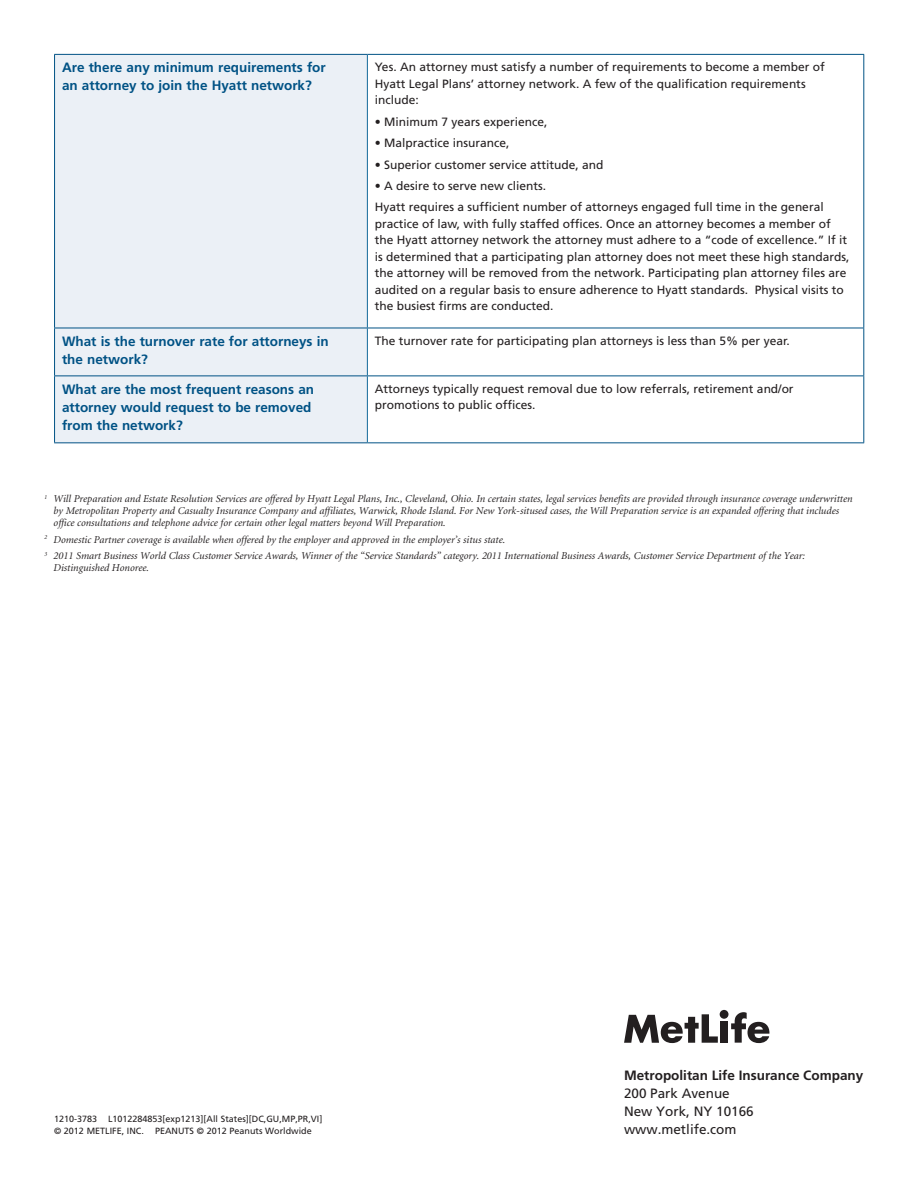
<style>
.page{position:relative;width:918px;height:1188px;background:#fff}
.page>*{position:absolute;margin:0;border:0;box-sizing:border-box;transform-origin:0 0}
.Table_Side_Heads_BL{font:700 13.5px/18px "Frutiger";color:#005285}
.t1{font:13.5px "Frutiger";color:#231f20}
.t2{font:700 13.5px "Frutiger";color:#231f20}
.Table_Text{font:12px/16.5px "Frutiger";color:#231f20}
.Footnotes{font:italic 10.5px/12px "Minion";color:#231f20}
._9_back_slug{font:9px "Frutiger";color:#231f20}
</style>
<div class="page">
<svg style="left:731px;top:1012px;width:38px;height:31px"></svg>
<svg style="left:624px;top:1014px;width:94px;height:29px"></svg>
<div style="left:720px;top:1021px;width:8px;height:22px;background:#231f20"></div>
<div style="left:720px;top:1010px;width:9px;height:9px;background:#231f20;border-radius:50%"></div>
<div style="left:55px;top:55px;width:312px;height:387px;background:#ebf0f6"></div>
<hr style="left:54px;top:54px;width:313px;height:1px;background:#005285">
<hr style="left:54px;top:55px;width:1px;height:273px;background:#005285">
<hr style="left:367px;top:54px;width:497px;height:1px;background:#005285">
<hr style="left:863px;top:55px;width:1px;height:273px;background:#005285">
<hr style="left:54px;top:328px;width:313px;height:1px;background:#005285">
<hr style="left:54px;top:328px;width:1px;height:48px;background:#005285">
<hr style="left:367px;top:328px;width:497px;height:1px;background:#005285">
<hr style="left:863px;top:328px;width:1px;height:48px;background:#005285">
<hr style="left:54px;top:376px;width:313px;height:1px;background:#005285">
<hr style="left:54px;top:376px;width:1px;height:66px;background:#005285">
<hr style="left:367px;top:376px;width:497px;height:1px;background:#005285">
<hr style="left:863px;top:376px;width:1px;height:66px;background:#005285">
<hr style="left:54px;top:442px;width:313px;height:1px;background:#005285">
<hr style="left:367px;top:442px;width:497px;height:1px;background:#005285">
<hr style="left:367px;top:55px;width:1px;height:273px;background:#116999">
<hr style="left:367px;top:328px;width:1px;height:48px;background:#116999">
<hr style="left:367px;top:376px;width:1px;height:66px;background:#116999">
<p class="Table_Side_Heads_BL" style="left:62px;top:59px;width:265px">Are there any minimum requirements for an attorney to join the Hyatt network?</p>
<p class="Table_Text" style="left:375px;top:59px;width:451px">Yes. An attorney must satisfy a number of requirements to become a member of<br>Hyatt Legal Plans’ attorney network. A few of the qualification requirements include:</p>
<p class="Table_Text" style="left:375px;top:113px;width:174px">• Minimum 7 years experience,</p>
<p class="Table_Text" style="left:375px;top:135px;width:136px">• Malpractice insurance,</p>
<p class="Table_Text" style="left:375px;top:156px;width:230px">• Superior customer service attitude, and</p>
<p class="Table_Text" style="left:375px;top:177px;width:173px">• A desire to serve new clients.</p>
<p class="Table_Text" style="left:375px;top:199px;width:476px">Hyatt requires a sufficient number of attorneys engaged full time in the general practice of law, with fully staffed offices. Once an attorney becomes a member of the Hyatt attorney network the attorney must adhere to a “code of excellence.” If it is determined that a participating plan attorney does not meet these high standards, the attorney will be removed from the network. Participating plan attorney files are audited on a regular basis to ensure adherence to Hyatt standards. Physical visits to the busiest firms are conducted.</p>
<p class="Table_Side_Heads_BL" style="left:62px;top:332px;width:268px">What is the turnover rate for attorneys in the network?</p>
<p class="Table_Text" style="left:375px;top:332px;width:417px">The turnover rate for participating plan attorneys is less than 5% per year.</p>
<p class="Table_Side_Heads_BL" style="left:62px;top:380px;width:254px">What are the most frequent reasons an attorney would request to be removed from the network?</p>
<p class="Table_Text" style="left:375px;top:380px;width:420px">Attorneys typically request removal due to low referrals, retirement and/or promotions to public offices.</p>
<p class="Footnotes" style="left:53px;top:493px;width:800px;text-indent:-9px"><sup>1</sup> Will Preparation and Estate Resolution Services are offered by Hyatt Legal Plans, Inc., Cleveland, Ohio. In certain states, legal services benefits are provided through insurance coverage underwritten by Metropolitan Property and Casualty Insurance Company and affiliates, Warwick, Rhode Island. For New York-sitused cases, the Will Preparation service is an expanded offering that includes office consultations and telephone advice for certain other legal matters beyond Will Preparation.</p>
<p class="Footnotes" style="left:44px;top:534px;width:462px"><sup>2</sup> Domestic Partner coverage is available when offered by the employer and approved in the employer’s situs state.</p>
<p class="Footnotes" style="left:53px;top:550px;width:753px;text-indent:-9px"><sup>3</sup> 2011 Smart Business World Class Customer Service Awards, Winner of the “Service Standards” category. 2011 International Business Awards, Customer Service Department of the Year:<br>Distinguished Honoree.</p>
<p class="_9_back_slug" style="left:54px;top:1114px;width:270px">1210-3783 L1012284853[exp1213][All States][DC,GU,MP,PR,VI]</p>
<p class="_9_back_slug" style="left:54px;top:1126px;width:259px">© 2012 METLIFE, INC. PEANUTS © 2012 Peanuts Worldwide</p>
<p class="t2" style="left:624px;top:1067px;width:241px">Metropolitan Life Insurance Company</p>
<p class="t1" style="left:624px;top:1085px;width:107px">200 Park Avenue</p>
<p class="t1" style="left:624px;top:1103px;width:131px">New York, NY 10166</p>
<p class="t1" style="left:624px;top:1121px;width:114px">www.metlife.com</p>
</div>
